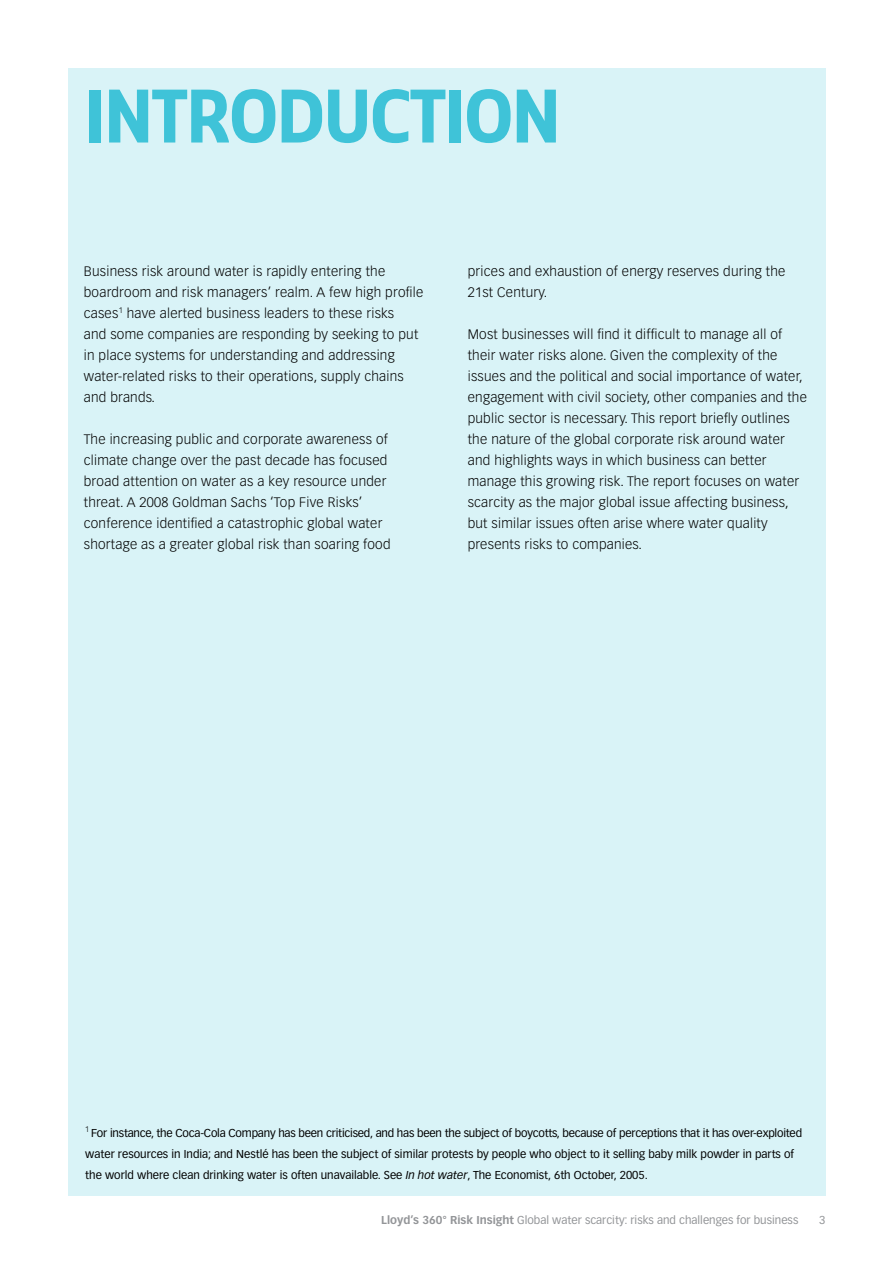
<style>
.page{position:relative;width:893px;height:1263px;background:#fff}
.page>*{position:absolute;margin:0;border:0;box-sizing:border-box;transform-origin:0 0}
.t1{font:600 70.5px "Sansa Lloyds";letter-spacing:-.025em;color:#3fc3d8}
.t2{font:300 13.5px/21px "Vectora LH";letter-spacing:.02em;color:#000}
.t3{font:11.25px/21px "Vectora LH";color:#000}
.t4{font:11.25px "Vectora LH";color:#939598}
.s1{font-style:italic}
.s2{font-weight:700}
</style>
<div class="page">
<div style="left:68px;top:68px;width:758px;height:1127px;background:#d9f3f7"></div>
<h1 class="t1" style="left:84px;top:72px;width:479px">INTRODUCTION</h1>
<p class="t2" style="left:84px;top:261px;width:341px">Business risk around water is rapidly entering the boardroom and risk managers’ realm. A few high profile cases<sup>1</sup> have alerted business leaders to these risks<br>and some companies are responding by seeking to put in place systems for understanding and addressing water-related risks to their operations, supply chains and brands.</p>
<p class="t2" style="left:84px;top:429px;width:308px">The increasing public and corporate awareness of climate change over the past decade has focused broad attention on water as a key resource under threat. A 2008 Goldman Sachs ‘Top Five Risks’ conference identified a catastrophic global water shortage as a greater global risk than soaring food</p>
<p class="t2" style="left:468px;top:261px;width:319px">prices and exhaustion of energy reserves during the<br>21st Century.</p>
<p class="t2" style="left:468px;top:324px;width:341px">Most businesses will find it difficult to manage all of their water risks alone. Given the complexity of the issues and the political and social importance of water, engagement with civil society, other companies and the public sector is necessary. This report briefly outlines the nature of the global corporate risk around water and highlights ways in which business can better manage this growing risk. The report focuses on water scarcity as the major global issue affecting business, but similar issues often arise where water quality presents risks to companies.</p>
<p class="t3" style="left:85px;top:1122px;width:718px"><sup>1</sup> For instance, the Coca-Cola Company has been criticised, and has been the subject of boycotts, because of perceptions that it has over-exploited water resources in India; and Nestlé has been the subject of similar protests by people who object to it selling baby milk powder in parts of the world where clean drinking water is often unavailable. See <span class="s1">In hot water</span>, The Economist, 6th October, 2005.</p>
<p class="t4" style="left:381px;top:1213px;width:419px"><span class="s2">Lloyd’s 360° Risk Insight</span> Global water scarcity: risks and challenges for business</p>
<p class="t4" style="left:819px;top:1213px;width:8px">3</p>
</div>
